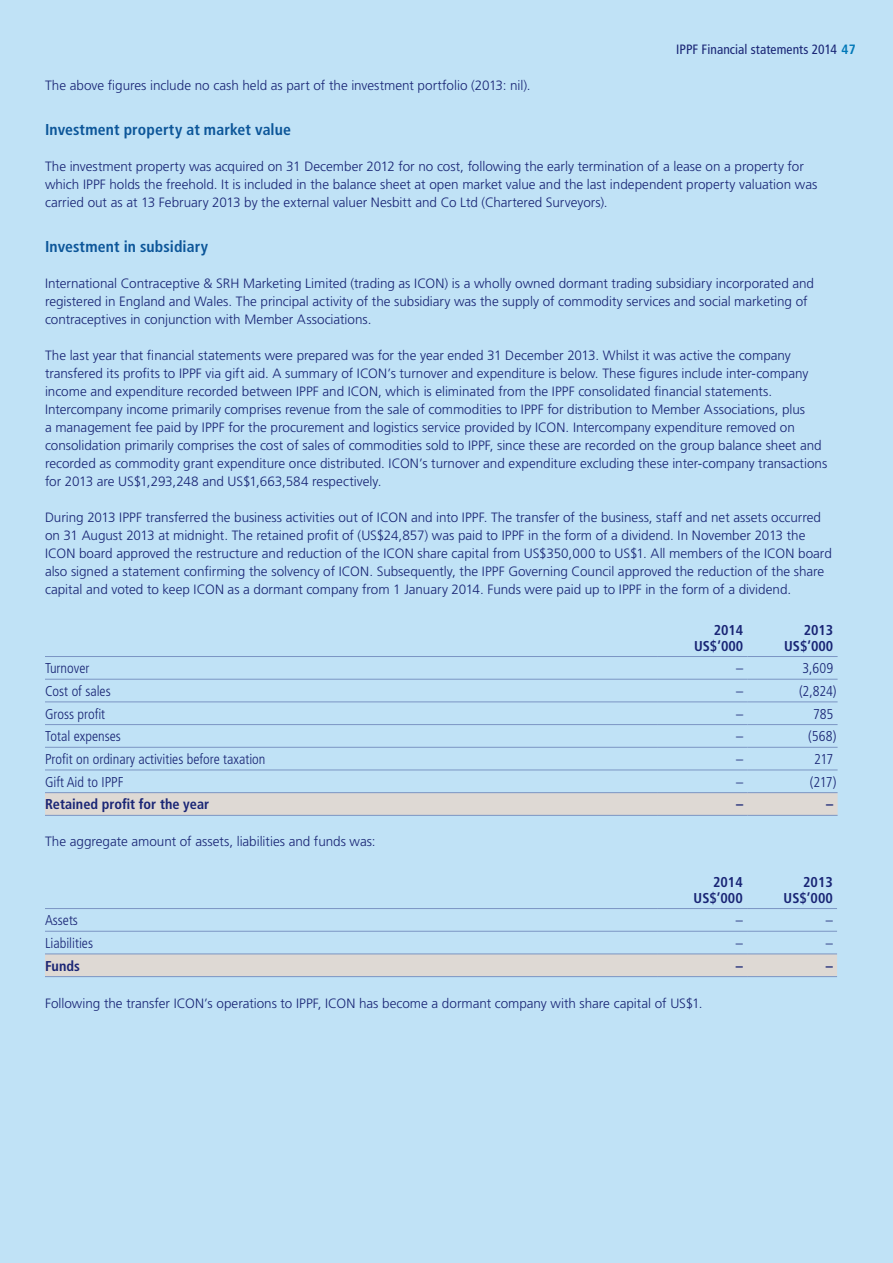
<style>
.page{position:relative;width:893px;height:1263px;background:#c0e2f6}
.page>*{position:absolute;margin:0;border:0;box-sizing:border-box;transform-origin:0 0}
.t1{font:700 condensed 15.75px "Frutiger LT Std";letter-spacing:.005em;color:#0c5699}
.t2{font:300 condensed 14.25px "Frutiger LT Std";color:#192575}
.t3{font:700 condensed 14.25px/15.8px "Frutiger LT Std";color:#192575;text-align:right}
.t4{font:300 13.5px/18px "Frutiger LT Std";color:#192575}
.t5{font:condensed 13.5px "Frutiger LT Std";letter-spacing:.005em;color:#192575}
.s1{font-weight:700;color:#0078b8}
</style>
<div class="page">
<svg style="left:45px;top:793px;width:793px;height:22px;background:#dcd8d3"></svg>
<hr style="left:45px;top:679px;width:612px;height:1px;background:#7b95c3">
<hr style="left:657px;top:679px;width:91px;height:1px;background:#7b95c3">
<hr style="left:748px;top:679px;width:90px;height:1px;background:#7b95c3">
<hr style="left:45px;top:702px;width:612px;height:1px;background:#7b95c3">
<hr style="left:657px;top:702px;width:91px;height:1px;background:#7b95c3">
<hr style="left:748px;top:702px;width:90px;height:1px;background:#7b95c3">
<hr style="left:45px;top:724px;width:612px;height:1px;background:#7b95c3">
<hr style="left:657px;top:724px;width:91px;height:1px;background:#7b95c3">
<hr style="left:748px;top:724px;width:90px;height:1px;background:#7b95c3">
<hr style="left:45px;top:747px;width:612px;height:1px;background:#7b95c3">
<hr style="left:657px;top:747px;width:91px;height:1px;background:#7b95c3">
<hr style="left:748px;top:747px;width:90px;height:1px;background:#7b95c3">
<hr style="left:45px;top:770px;width:612px;height:1px;background:#7b95c3">
<hr style="left:657px;top:770px;width:91px;height:1px;background:#7b95c3">
<hr style="left:748px;top:770px;width:90px;height:1px;background:#7b95c3">
<hr style="left:45px;top:656px;width:612px;height:1px;background:#7b95c3">
<hr style="left:657px;top:656px;width:91px;height:1px;background:#7b95c3">
<hr style="left:748px;top:656px;width:90px;height:1px;background:#7b95c3">
<hr style="left:45px;top:792px;width:612px;height:1px;background:#7b95c3">
<hr style="left:657px;top:792px;width:91px;height:1px;background:#7b95c3">
<hr style="left:748px;top:792px;width:90px;height:1px;background:#7b95c3">
<hr style="left:45px;top:815px;width:612px;height:1px;background:#7b95c3">
<hr style="left:657px;top:815px;width:91px;height:1px;background:#7b95c3">
<hr style="left:748px;top:815px;width:90px;height:1px;background:#7b95c3">
<div style="left:45px;top:955px;width:792px;height:21px;background:#ded9d4"></div>
<hr style="left:45px;top:931px;width:612px;height:1px;background:#7b95c3">
<hr style="left:657px;top:931px;width:90px;height:1px;background:#7b95c3">
<hr style="left:747px;top:931px;width:90px;height:1px;background:#7b95c3">
<hr style="left:45px;top:908px;width:612px;height:1px;background:#7b95c3">
<hr style="left:657px;top:908px;width:90px;height:1px;background:#7b95c3">
<hr style="left:747px;top:908px;width:90px;height:1px;background:#7b95c3">
<hr style="left:45px;top:954px;width:612px;height:1px;background:#7b95c3">
<hr style="left:657px;top:954px;width:90px;height:1px;background:#7b95c3">
<hr style="left:747px;top:954px;width:90px;height:1px;background:#7b95c3">
<hr style="left:45px;top:976px;width:612px;height:1px;background:#7b95c3">
<hr style="left:657px;top:976px;width:90px;height:1px;background:#7b95c3">
<hr style="left:747px;top:976px;width:90px;height:1px;background:#7b95c3">
<p class="t5" style="left:676px;top:41px;width:181px">IPPF Financial statements 2014 <span class="s1">47</span></p>
<p class="t4" style="left:45px;top:77px;width:487px">The above figures include no cash held as part of the investment portfolio (2013: nil).</p>
<p class="t1" style="left:45px;top:120px;width:247px">Investment property at market value</p>
<p class="t4" style="left:45px;top:158px;width:774px">The investment property was acquired on 31 December 2012 for no cost, following the early termination of a lease on a property for which IPPF holds the freehold. It is included in the balance sheet at open market value and the last independent property valuation was carried out as at 13 February 2013 by the external valuer Nesbitt and Co Ltd (Chartered Surveyors).</p>
<p class="t1" style="left:45px;top:237px;width:165px">Investment in subsidiary</p>
<p class="t4" style="left:45px;top:275px;width:771px">International Contraceptive &amp; SRH Marketing Limited (trading as ICON) is a wholly owned dormant trading subsidiary incorporated and registered in England and Wales. The principal activity of the subsidiary was the supply of commodity services and social marketing of contraceptives in conjunction with Member Associations.</p>
<p class="t4" style="left:45px;top:347px;width:784px">The last year that financial statements were prepared was for the year ended 31 December 2013. Whilst it was active the company transfered its profits to IPPF via gift aid. A summary of ICON’s turnover and expenditure is below. These figures include inter-company income and expenditure recorded between IPPF and ICON, which is eliminated from the IPPF consolidated financial statements.<br>Intercompany income primarily comprises revenue from the sale of commodities to IPPF for distribution to Member Associations, plus<br>a management fee paid by IPPF for the procurement and logistics service provided by ICON. Intercompany expenditure removed on consolidation primarily comprises the cost of sales of commodities sold to IPPF, since these are recorded on the group balance sheet and recorded as commodity grant expenditure once distributed. ICON’s turnover and expenditure excluding these inter-company transactions for 2013 are US$1,293,248 and US$1,663,584 respectively.</p>
<p class="t4" style="left:45px;top:509px;width:788px">During 2013 IPPF transferred the business activities out of ICON and into IPPF. The transfer of the business, staff and net assets occurred on 31 August 2013 at midnight. The retained profit of (US$24,857) was paid to IPPF in the form of a dividend. In November 2013 the ICON board approved the restructure and reduction of the ICON share capital from US$350,000 to US$1. All members of the ICON board also signed a statement confirming the solvency of ICON. Subsequently, the IPPF Governing Council approved the reduction of the share capital and voted to keep ICON as a dormant company from 1 January 2014. Funds were paid up to IPPF in the form of a dividend.</p>
<p class="t3" style="left:694px;top:622px;width:51px">2014<br>US$’000</p>
<p class="t3" style="left:784px;top:622px;width:51px">2013<br>US$’000</p>
<p class="t2" style="left:45px;top:660px;width:46px">Turnover</p>
<p class="t2" style="left:736px;top:660px;width:9px">–</p>
<p class="t2" style="left:802px;top:660px;width:32px">3,609</p>
<p class="t2" style="left:45px;top:683px;width:67px">Cost of sales</p>
<p class="t2" style="left:736px;top:683px;width:9px">–</p>
<p class="t2" style="left:799px;top:683px;width:39px">(2,824)</p>
<p class="t2" style="left:45px;top:705px;width:62px">Gross profit</p>
<p class="t2" style="left:736px;top:705px;width:9px">–</p>
<p class="t2" style="left:813px;top:705px;width:22px">785</p>
<p class="t2" style="left:45px;top:728px;width:77px">Total expenses</p>
<p class="t2" style="left:736px;top:728px;width:9px">–</p>
<p class="t2" style="left:808px;top:728px;width:30px">(568)</p>
<p class="t2" style="left:45px;top:751px;width:222px">Profit on ordinary activities before taxation</p>
<p class="t2" style="left:736px;top:751px;width:9px">–</p>
<p class="t2" style="left:814px;top:751px;width:21px">217</p>
<p class="t2" style="left:45px;top:774px;width:80px">Gift Aid to IPPF</p>
<p class="t2" style="left:736px;top:774px;width:9px">–</p>
<p class="t2" style="left:810px;top:774px;width:28px">(217)</p>
<p class="t3" style="left:45px;top:796px;width:166px">Retained profit for the year</p>
<p class="t3" style="left:736px;top:796px;width:9px">–</p>
<p class="t3" style="left:826px;top:796px;width:9px">–</p>
<p class="t4" style="left:45px;top:833px;width:332px">The aggregate amount of assets, liabilities and funds was:</p>
<p class="t3" style="left:694px;top:874px;width:51px">2014<br>US$’000</p>
<p class="t3" style="left:784px;top:874px;width:51px">2013<br>US$’000</p>
<p class="t2" style="left:45px;top:912px;width:35px">Assets</p>
<p class="t2" style="left:736px;top:912px;width:9px">–</p>
<p class="t2" style="left:826px;top:912px;width:9px">–</p>
<p class="t2" style="left:45px;top:935px;width:50px">Liabilities</p>
<p class="t2" style="left:736px;top:935px;width:9px">–</p>
<p class="t2" style="left:826px;top:935px;width:9px">–</p>
<p class="t3" style="left:45px;top:958px;width:36px">Funds</p>
<p class="t3" style="left:736px;top:958px;width:9px">–</p>
<p class="t3" style="left:826px;top:958px;width:9px">–</p>
<p class="t4" style="left:45px;top:995px;width:659px">Following the transfer ICON’s operations to IPPF, ICON has become a dormant company with share capital of US$1.</p>
</div>
